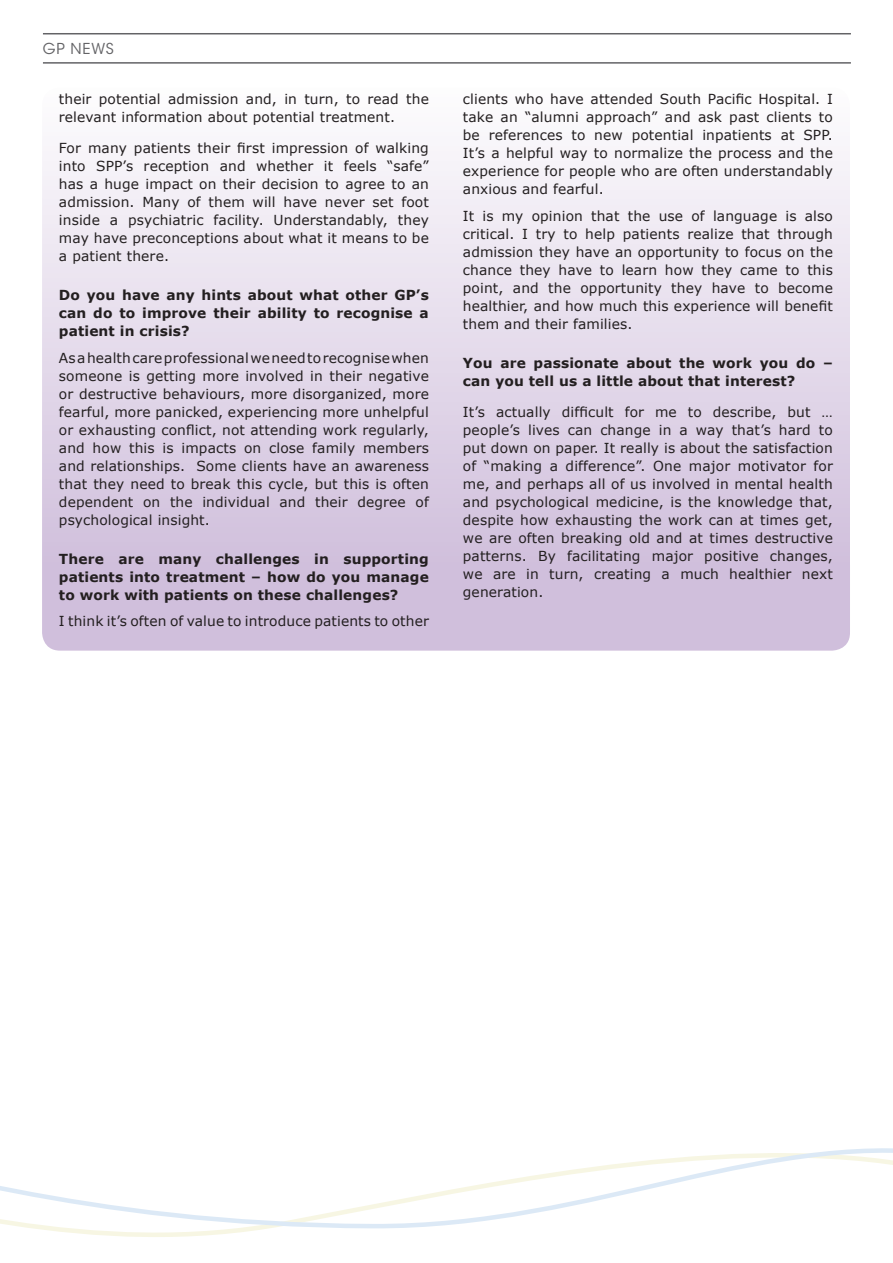
<style>
.page{position:relative;width:893px;height:1263px;background:#fff}
.page>*{position:absolute;margin:0;border:0;box-sizing:border-box;transform-origin:0 0}
.Section_Heading{font:15px "ITC Avant Garde Std";letter-spacing:.05em;color:#636366}
.BODY{font:13.8px/18px "Verdana";letter-spacing:.01em;color:#231f20;text-align:justify}
.BODY-2{font:700 13.8px/18px "Verdana";letter-spacing:.01em;color:#231f20;text-align:justify}
</style>
<div class="page">
<svg style="left:0;top:1148px;width:893px;height:88px"></svg>
<div style="left:42px;top:87px;width:808px;height:564px;background:linear-gradient(to bottom,#fcfcfd,#cab7d8);border-radius:18px"></div>
<hr style="left:43px;top:33px;width:808px;height:1px;background:#636366">
<hr style="left:43px;top:62px;width:808px;height:2px;background:#636366">
<p class="Section_Heading" style="left:43px;top:39px;width:73px">GP NEWS</p>
<p class="BODY" style="left:59px;top:90px;width:371px">their potential admission and, in turn, to read the relevant information about potential treatment.</p>
<p class="BODY" style="left:59px;top:139px;width:371px">For many patients their first impression of walking into SPP’s reception and whether it feels “safe” has a huge impact on their decision to agree to an admission. Many of them will have never set foot inside a psychiatric facility. Understandably, they may have preconceptions about what it means to be a patient there.</p>
<p class="BODY-2" style="left:59px;top:286px;width:371px">Do you have any hints about what other GP’s can do to improve their ability to recognise a patient in crisis?</p>
<p class="BODY" style="left:59px;top:348px;width:371px">As a health care professional we need to recognise when someone is getting more involved in their negative or destructive behaviours, more disorganized, more fearful, more panicked, experiencing more unhelpful or exhausting conflict, not attending work regularly, and how this is impacts on close family members and relationships. Some clients have an awareness that they need to break this cycle, but this is often dependent on the individual and their degree of psychological insight.</p>
<p class="BODY-2" style="left:59px;top:550px;width:371px">There are many challenges in supporting patients into treatment – how do you manage to work with patients on these challenges?</p>
<p class="BODY" style="left:59px;top:612px;width:371px">I think it’s often of value to introduce patients to other</p>
<p class="BODY" style="left:463px;top:90px;width:371px">clients who have attended South Pacific Hospital. I take an “alumni approach” and ask past clients to be references to new potential inpatients at SPP.<br>It’s a helpful way to normalize the process and the experience for people who are often understandably anxious and fearful.</p>
<p class="BODY" style="left:463px;top:206px;width:371px">It is my opinion that the use of language is also critical. I try to help patients realize that through admission they have an opportunity to focus on the chance they have to learn how they came to this point, and the opportunity they have to become healthier, and how much this experience will benefit them and their families.</p>
<p class="BODY-2" style="left:463px;top:354px;width:371px">You are passionate about the work you do – can you tell us a little about that interest?</p>
<p class="BODY" style="left:463px;top:402px;width:371px">It’s actually difficult for me to describe, but … people’s lives can change in a way that’s hard to put down on paper. It really is about the satisfaction of “making a difference”. One major motivator for me, and perhaps all of us involved in mental health and psychological medicine, is the knowledge that, despite how exhausting the work can at times get, we are often breaking old and at times destructive patterns. By facilitating major positive changes, we are in turn, creating a much healthier next generation.</p>
</div>
